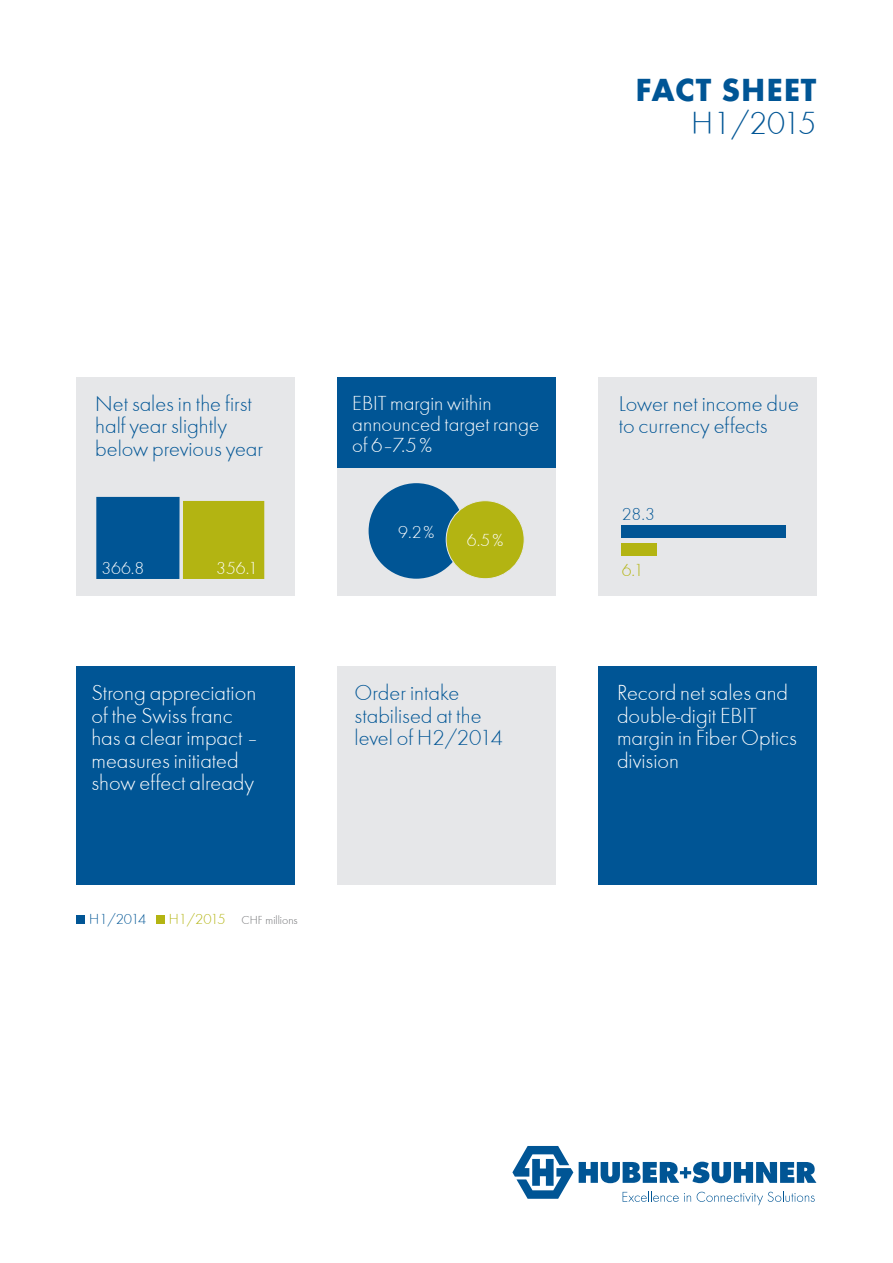
<style>
.page{position:relative;width:893px;height:1263px;background:#fff}
.page>*{position:absolute;margin:0;border:0;box-sizing:border-box;transform-origin:0 0}
.t1{font:700 33px "Futura T";letter-spacing:.03em;color:#005595}
.t2{font:300 33px "Futura T";letter-spacing:-.035em;color:#005595}
._001_Haupt_Headline{font:300 22.5px/22.5px "Futura T";color:#fff}
._001_Haupt_Headline-2{font:300 22.5px/22.5px "Futura T";color:#005595}
._001_Haupt_Headline-3{font:300 21px/21px "Futura T";color:#fff}
.t3{font:300 18px "Futura T";color:#fff}
.t4{font:300 18px "Futura T";color:#005595}
.t5{font:300 18px "Futura T";color:#b3b412}
.t6{font:300 15px "Futura T";letter-spacing:-.035em;color:#005595}
.t7{font:300 15px "Futura T";letter-spacing:-.035em;color:#b3b412}
.t8{font:300 12px "Futura T";color:#6c6d70}
</style>
<div class="page">
<svg style="left:623px;top:1191px;width:68px;height:11px"></svg>
<svg style="left:697px;top:1191px;width:118px;height:14px"></svg>
<svg style="left:579px;top:1162px;width:237px;height:21px"></svg>
<svg style="left:512px;top:1146px;width:61px;height:53px"></svg>
<div style="left:337px;top:377px;width:219px;height:91px;background:#005595"></div>
<div style="left:337px;top:468px;width:219px;height:127px;background:#e6e7e9"></div>
<div style="left:156px;top:915px;width:9px;height:9px;background:#b3b412"></div>
<div style="left:77px;top:915px;width:8px;height:9px;background:#005595"></div>
<div style="left:77px;top:666px;width:218px;height:218px;background:#005595"></div>
<div style="left:598px;top:666px;width:218px;height:218px;background:#005595"></div>
<div style="left:337px;top:666px;width:219px;height:218px;background:#e6e7e9"></div>
<div style="left:598px;top:377px;width:218px;height:218px;background:#e6e7e9"></div>
<div style="left:622px;top:543px;width:35px;height:13px;background:#b3b412"></div>
<div style="left:77px;top:377px;width:218px;height:218px;background:#e6e7e9"></div>
<div style="left:96px;top:497px;width:84px;height:82px;background:#005595"></div>
<div style="left:183px;top:501px;width:81px;height:78px;background:#b3b412"></div>
<div style="left:369px;top:483px;width:95px;height:96px;background:#005595;border-radius:50%"></div>
<div style="left:446px;top:501px;width:78px;height:78px;background:#b3b412;border-radius:50%"></div>
<div style="left:446px;top:500px;width:78px;height:79px;border:1px solid #e6e7e9;border-radius:50%"></div>
<div style="left:622px;top:525px;width:164px;height:13px;background:#005595"></div>
<p class="t1" style="left:636px;top:71px;width:182px">FACT SHEET</p>
<p class="t2" style="left:691px;top:106px;width:127px">H1/2015</p>
<p class="_001_Haupt_Headline-2" style="left:95px;top:393px;width:170px">Net sales in the first half year slightly below previous year</p>
<p class="t3" style="left:101px;top:559px;width:45px">366.8</p>
<p class="t3" style="left:216px;top:559px;width:43px">356.1</p>
<p class="_001_Haupt_Headline-3" style="left:352px;top:393px;width:188px">EBIT margin within announced target range of 6–7.5%</p>
<p class="_001_Haupt_Headline-2" style="left:619px;top:393px;width:182px">Lower net income due to currency effects</p>
<p class="t3" style="left:398px;top:522px;width:38px">9.2%</p>
<p class="t3" style="left:467px;top:531px;width:38px">6.5%</p>
<p class="t4" style="left:622px;top:504px;width:35px">28.3</p>
<p class="t5" style="left:622px;top:560px;width:23px">6.1</p>
<p class="_001_Haupt_Headline" style="left:91px;top:682px;width:169px">Strong appreciation of the Swiss franc has a clear impact – measures initiated show effect already</p>
<p class="_001_Haupt_Headline" style="left:617px;top:682px;width:181px">Record net sales and double-digit EBIT margin in Fiber Optics division</p>
<p class="_001_Haupt_Headline-2" style="left:355px;top:682px;width:150px">Order intake stabilised at the level of H2/2014</p>
<p class="t6" style="left:89px;top:911px;width:59px">H1/2014</p>
<p class="t7" style="left:169px;top:911px;width:59px">H1/2015</p>
<p class="t8" style="left:241px;top:913px;width:58px">CHF millions</p>
</div>
